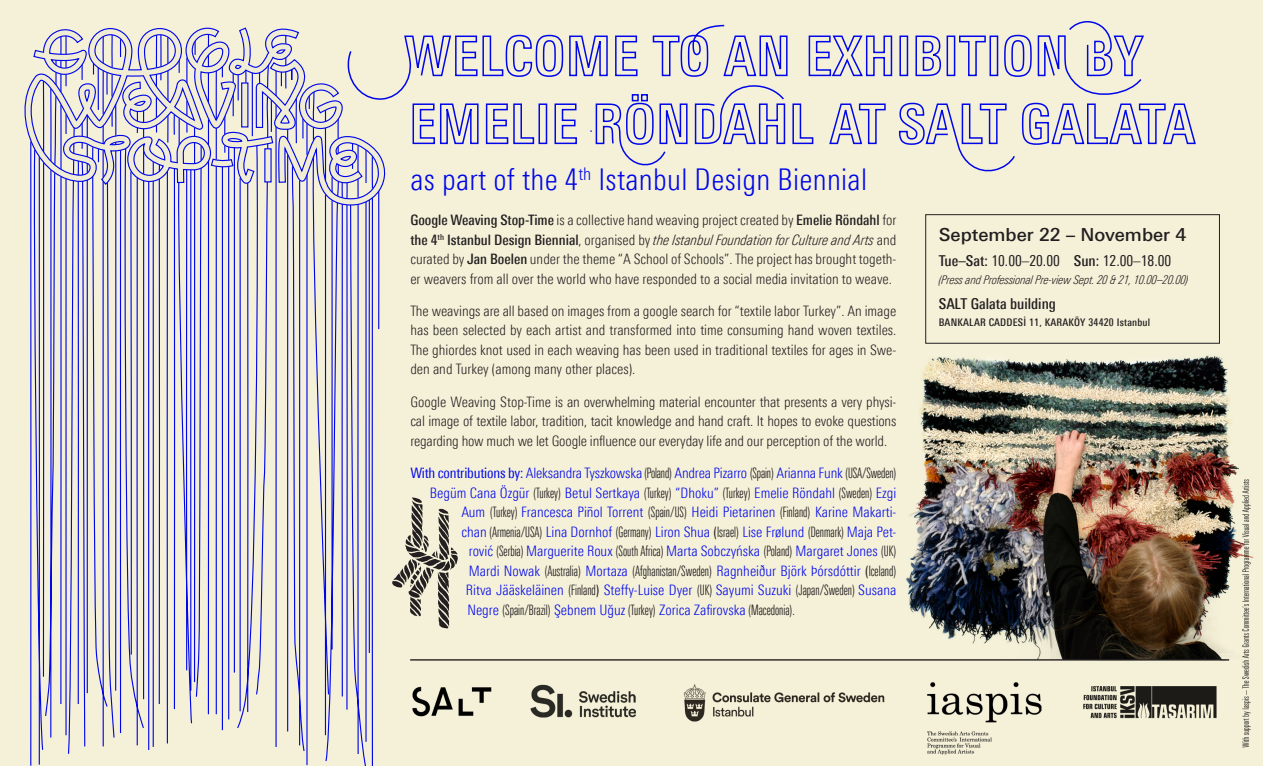
<style>
.page{position:relative;width:1263px;height:766px;background:#fff}
.page>*{position:absolute;margin:0;border:0;box-sizing:border-box;transform-origin:0 0}
.t1{font:300 condensed 30px "Univers Next Pro";letter-spacing:.01em;color:#0006e9}
.t2{font:500 18px "Univers Next Pro";color:#231f20}
.t3{font:condensed 15px "Univers Next Pro";color:#231f20}
.t4{font:500 condensed 15px "Univers Next Pro";color:#231f20}
.t5{font:300 condensed 14.4px/19.5px "Univers Next Pro";color:#231f20;text-align:justify}
.t6{font:300 condensed 14.4px "Univers Next Pro";color:#0006e9}
.t7{font:14.4px "Univers Next Pro Light Cm";color:#231f20}
.t8{font:italic 300 condensed 12px "Univers Next Pro";letter-spacing:-.01em;color:#231f20}
.t9{font:500 condensed 10.5px "Univers Next Pro";letter-spacing:.02em;color:#231f20}
.s1{font-weight:500}
.s2{font-style:italic}
.s3{font-weight:400}
.s4{font-family:"Univers Next Pro Light Cm";font-weight:400;font-stretch:normal;color:#231f20}
.s5{font-weight:400;color:#231f20}
.s6{font-family:"Univers Next Pro";font-weight:300;font-stretch:condensed;color:#0006e9}
</style>
<div class="page">
<img style="left:0;top:0;width:1263px;height:765px">
<img style="left:388px;top:488px;width:76px;height:149px">
<div style="left:925px;top:214px;width:295px;height:129px;border:1px solid #231f20"></div>
<svg style="left:30px;top:224px;width:350px;height:541px;background:#cbc9db"></svg>
<hr style="left:410px;top:659px;width:819px;height:1px;background:#231f20">
<div style="left:412px;top:224px;width:402px;height:82px;background:#f5f1d9"></div>
<svg style="left:19px;top:0;width:1178px;height:224px;background:#dddad9"></svg>
<p class="t1" style="left:410px;top:162px;width:458px">as part of the 4<sup>th</sup> Istanbul Design Biennial</p>
<p class="t5" style="left:410px;top:210px;width:488px"><span class="s1">Google Weaving Stop-Time</span> is a collective hand weaving project created by <span class="s1">Emelie Röndahl</span> for <span class="s1">the 4</span><sup>th</sup> <span class="s1">Istanbul Design Biennial</span>, organised by <span class="s2">the Istanbul Foundation for Culture and Arts</span> and curated by <span class="s1">Jan Boelen</span> under the theme “A School of Schools”. The project has brought togeth&shy;er weavers from all over the world who have responded to a social media invitation to weave.</p>
<p class="t5" style="left:410px;top:301px;width:488px">The weavings are all based on images from a google search for “textile labor Turkey”. An image has been selected by each artist and transformed into time consuming hand woven textiles.<br>The ghiordes knot used in each weaving has been used in traditional textiles for ages in Swe&shy;den and Turkey (among many other places).</p>
<p class="t5" style="left:410px;top:392px;width:488px">Google Weaving Stop-Time is an overwhelming material encounter that presents a very physi&shy;cal image of textile labor, tradition, tacit knowledge and hand craft. It hopes to evoke questions regarding how much we let Google influence our everyday life and our perception of the world.</p>
<p class="t6" style="left:410px;top:464px;width:488px"><span class="s3">With contributions by:</span> Aleksandra Tyszkowska <span class="s4">(Poland)</span> Andrea Pizarro <span class="s4">(Spain)</span> Arianna Funk <span class="s4">(USA/Sweden)</span></p>
<p class="t6" style="left:430px;top:484px;width:468px">Begüm Cana Özgür <span class="s4">(Turkey)</span> Betul Sertkaya <span class="s4">(Turkey)</span> “Dhoku” <span class="s4">(Turkey)</span> Emelie Röndahl <span class="s4">(Sweden)</span> Ezgi</p>
<p class="t6" style="left:461px;top:503px;width:437px">Aum <span class="s4">(Turkey)</span> Francesca Piñol Torrent <span class="s4">(Spain/US)</span> Heidi Pietarinen <span class="s4">(Finland)</span> Karine Makarti-</p>
<p class="t6" style="left:461px;top:523px;width:437px">chan <span class="s4">(Armenia/USA)</span> Lina Dornhof <span class="s4">(Germany)</span> Liron Shua <span class="s5">(</span><span class="s4">Israel)</span> Lise Frølund <span class="s4">(Denmark)</span> Maja Pet-</p>
<p class="t6" style="left:469px;top:542px;width:429px">rović <span class="s4">(Serbia)</span> Marguerite Roux <span class="s4">(South Africa)</span> Marta Sobczyńska <span class="s4">(Poland)</span> Margaret Jones <span class="s4">(UK)</span></p>
<p class="t6" style="left:469px;top:562px;width:429px">Mardi Nowak <span class="s4">(Australia)</span> Mortaza <span class="s4">(Afghanistan/Sweden)</span> Ragnheiður Björk Þórsdóttir <span class="s5">(</span><span class="s4">Iceland)</span></p>
<p class="t6" style="left:466px;top:581px;width:432px">Ritva Jääskeläinen <span class="s4">(Finland</span><span class="s5">)</span> Steffy-Luise Dyer <span class="s4">(UK)</span> Sayumi Suzuki <span class="s4">(Japan/Sweden)</span> Susana</p>
<p class="t7" style="left:467px;top:601px;width:329px"><span class="s6">Negre</span> (Spain/Brazil) <span class="s6">Şebnem Uğuz</span> (Turkey) <span class="s6">Zorica Zafirovska</span> (Macedonia).</p>
<p class="t2" style="left:939px;top:224px;width:249px">September 22 – November 4</p>
<p class="t3" style="left:939px;top:251px;width:234px"><span class="s1">Tue–Sat:</span> 10.00–20.00 <span class="s1">Sun:</span> 12.00–18.00</p>
<p class="t8" style="left:939px;top:273px;width:251px">(Press and Professional Pre-view Sept. 20 &amp; 21, 10.00–20.00)</p>
<p class="t4" style="left:939px;top:294px;width:119px">SALT Galata building</p>
<p class="t9" style="left:939px;top:315px;width:213px">BANKALAR CADDESİ 11, KARAKÖY 34420 Istanbul</p>
</div>
